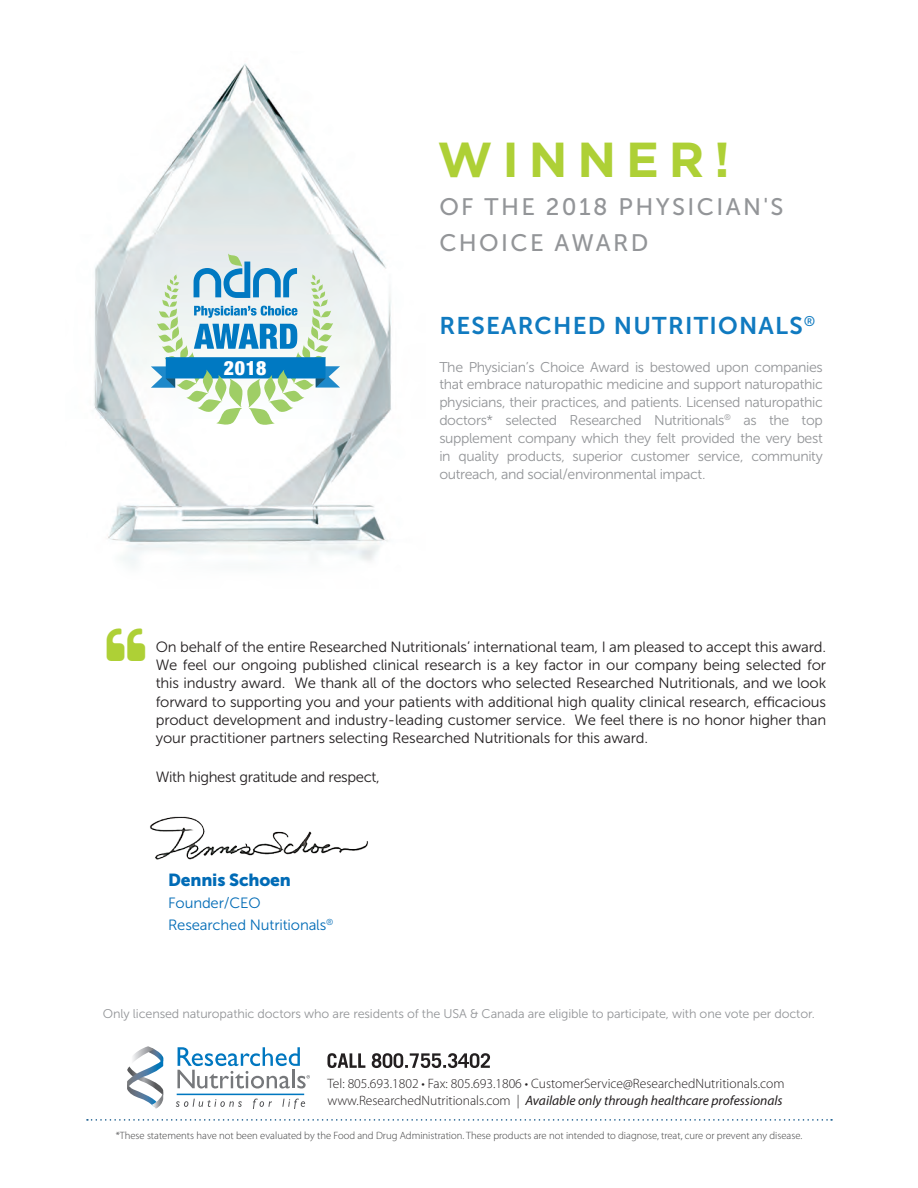
<style>
.page{position:relative;width:918px;height:1188px;background:#fff}
.page>*{position:absolute;margin:0;border:0;box-sizing:border-box;transform-origin:0 0}
.t1{font:700 49.05px "Gotham";letter-spacing:.2em;color:#aed036}
.t2{font:24.15px "Museo Sans 700";letter-spacing:.05em;color:#107ac0}
.t3{font:23.85px/35.7px "Museo Sans 500";letter-spacing:.1em;color:#939598}
.t4{font:900 condensed 19.65px "Helvetica Neue";color:#fff}
.t5{font:17.4px "Museo Sans 900";letter-spacing:-.01em;color:#006bb6}
.t6{font:14.85px/18.1px "Museo Sans 300";letter-spacing:-.01em;color:#231f20;text-align:justify}
.t7{font:14.85px/21.8px "Museo Sans 300";letter-spacing:-.01em;color:#006bb6}
.t8{font:14.1px/17.9px "Museo Sans 300";letter-spacing:-.025em;color:#939598;text-align:justify}
.t9{font:300 13.65px/17.4px "Myriad Pro";color:#231f20}
.t10{font:12.6px "Museo Sans 300";letter-spacing:-.01em;color:#939598}
.t11{font:300 10.65px "Myriad Pro";color:#3e3e3f}
.s1{font-weight:400;font-style:italic}
</style>
<div class="page">
<svg style="left:176px;top:1099px;width:66px;height:8px"></svg>
<svg style="left:253px;top:1099px;width:19px;height:10px"></svg>
<svg style="left:282px;top:1099px;width:23px;height:10px"></svg>
<svg style="left:127px;top:1046px;width:36px;height:63px"></svg>
<hr style="left:177px;top:1094px;width:127px;height:1px;background:#0077c0">
<svg style="left:177px;top:1047px;width:133px;height:42px"></svg>
<svg style="left:327px;top:1053px;width:163px;height:15px"></svg>
<svg style="left:87px;top:1119px;width:745px;height:2px"></svg>
<img style="left:94px;top:63px;width:297px;height:503px">
<svg style="left:151px;top:253px;width:189px;height:175px"></svg>
<img style="left:150px;top:816px;width:218px;height:44px">
<h1 class="t1" style="left:438px;top:127px;width:294px">WINNER!</h1>
<h3 class="t3" style="left:439px;top:189px;width:346px">OF THE 2018 PHYSICIAN'S<br>CHOICE AWARD</h3>
<h3 class="t4" style="left:224px;top:356px;width:44px">2018</h3>
<h2 class="t2" style="left:439px;top:312px;width:378px">RESEARCHED NUTRITIONALS<sup>®</sup></h2>
<p class="t8" style="left:439px;top:358px;width:385px">The Physician’s Choice Award is bestowed upon companies that embrace naturopathic medicine and support naturopathic physicians, their practices, and patients. Licensed naturopathic doctors* selected Researched Nutritionals<sup>®</sup> as the top supplement company which they felt provided the very best in quality products, superior customer service, community outreach, and social/environmental impact.</p>
<p class="t6" style="left:156px;top:638px;width:672px">On behalf of the entire Researched Nutritionals’ international team, I am pleased to accept this award.<br>We feel our ongoing published clinical research is a key factor in our company being selected for this industry award. We thank all of the doctors who selected Researched Nutritionals, and we look forward to supporting you and your patients with additional high quality clinical research, efficacious product development and industry-leading customer service. We feel there is no honor higher than your practitioner partners selecting Researched Nutritionals for this award.</p>
<p class="t6" style="left:156px;top:768px;width:225px">With highest gratitude and respect,</p>
<p class="t5" style="left:168px;top:870px;width:124px">Dennis Schoen</p>
<p class="t7" style="left:168px;top:892px;width:167px">Founder/CEO<br>Researched Nutritionals<sup>®</sup></p>
<p class="t10" style="left:103px;top:1007px;width:714px">Only licensed naturopathic doctors who are residents of the USA &amp; Canada are eligible to participate, with one vote per doctor.</p>
<p class="t9" style="left:327px;top:1074px;width:459px">Tel: 805.693.1802 • Fax: 805.693.1806 • CustomerService@ResearchedNutritionals.com www.ResearchedNutritionals.com | <span class="s1">Available only through healthcare professionals</span></p>
<p class="t11" style="left:116px;top:1129px;width:688px">*These statements have not been evaluated by the Food and Drug Administration. These products are not intended to diagnose, treat, cure or prevent any disease.</p>
</div>
